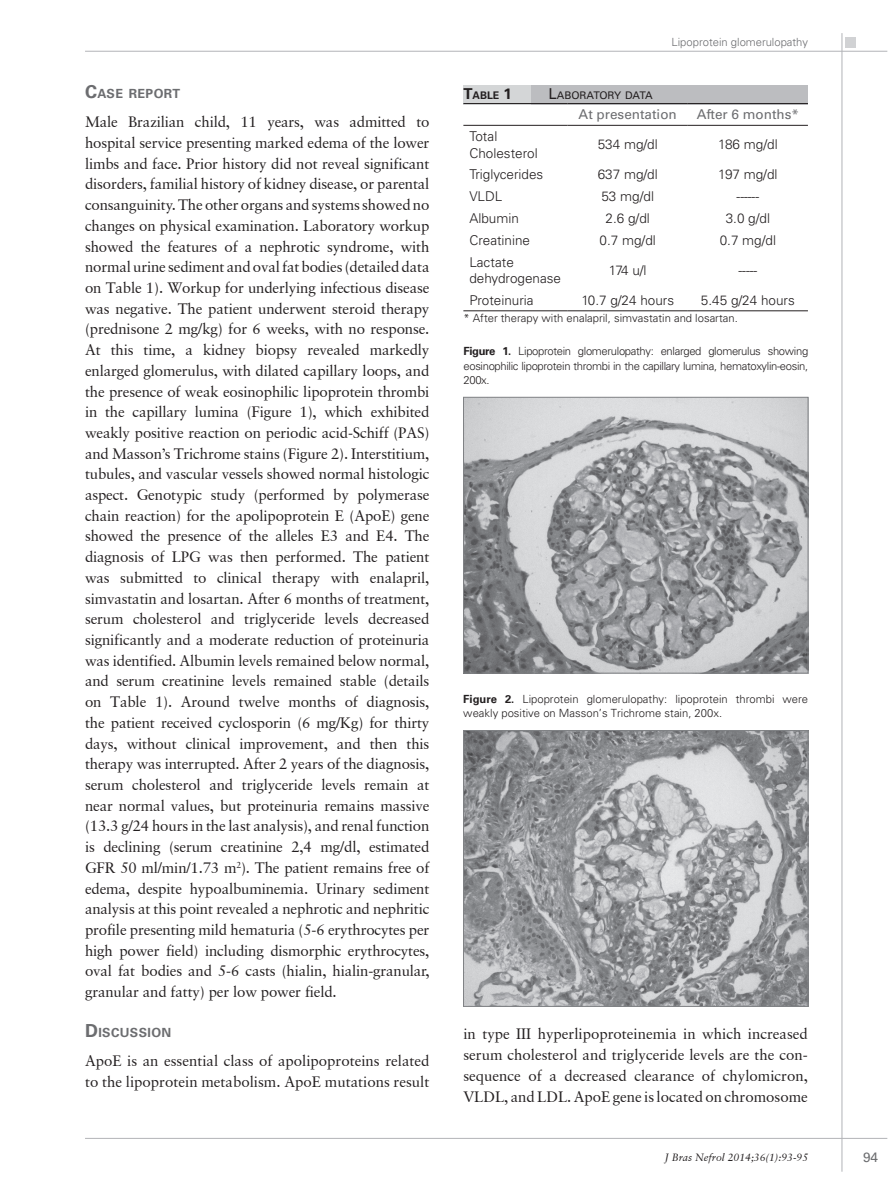
<style>
.page{position:relative;width:893px;height:1191px;background:#fff}
.page>*{position:absolute;margin:0;border:0;box-sizing:border-box;transform-origin:0 0}
.Texto_-_1º_paragráfo{font:15px/20.7px "Garamond Retrospective S Si";color:#231f20;text-align:justify}
.Tabela_o_restante{font:300 13.5px/16.5px "Univers LT Std";color:#231f20}
.Tabela_1º_Linha{font:13.5px "Univers LT Std";color:#6c6d70}
.Intertítulo{font:700 12.6px "Univers LT Std";letter-spacing:.03em;color:#6c6d70}
.Legenda{font:300 11.25px/14.2px "Univers LT Std";color:#231f20;text-align:justify}
.t1{font:300 11.25px "Univers LT Std";color:#6c6d70}
.t2{font:italic 10.5px "Garamond Retrospective S Si";color:#231f20}
.Tabela_Titulo{font:10.5px "Univers LT Std";letter-spacing:-.02em;color:#231f20}
.Tabela_Titulo-2{font:700 10.5px "Univers LT Std";color:#231f20}
.s1{font-size:18px}
.s2{font-size:15px}
.s3{font-weight:400;font-size:15px}
.s4{font-weight:700}
</style>
<div class="page">
<div style="left:845px;top:37px;width:11px;height:11px;background:#d1d2d4"></div>
<hr style="left:85px;top:51px;width:802px;height:1px;background:#b2b3b7">
<hr style="left:842px;top:33px;width:1px;height:1138px;background:#b2b3b7">
<hr style="left:85px;top:1138px;width:802px;height:1px;background:#b2b3b7">
<div style="left:463px;top:85px;width:345px;height:19px;background:#bcbdc0"></div>
<div style="left:463px;top:85px;width:68px;height:19px;background:#d4d6d7"></div>
<hr style="left:463px;top:103px;width:105px;height:1px;background:#231f20">
<hr style="left:568px;top:103px;width:120px;height:1px;background:#231f20">
<hr style="left:688px;top:103px;width:120px;height:1px;background:#231f20">
<hr style="left:463px;top:125px;width:105px;height:1px;background:#231f20">
<hr style="left:568px;top:125px;width:120px;height:1px;background:#231f20">
<hr style="left:688px;top:125px;width:120px;height:1px;background:#231f20">
<hr style="left:463px;top:310px;width:105px;height:1px;background:#231f20">
<hr style="left:568px;top:310px;width:120px;height:1px;background:#231f20">
<hr style="left:688px;top:310px;width:120px;height:1px;background:#231f20">
<img style="left:465px;top:399px;width:341px;height:272px">
<div style="left:463px;top:397px;width:345px;height:276px;border:1px solid #808285"></div>
<img style="left:465px;top:732px;width:341px;height:272px">
<div style="left:463px;top:730px;width:345px;height:276px;border:1px solid #808285"></div>
<p class="Intertítulo" style="left:85px;top:86px;width:97px"><span class="s1">C</span>ASE REPORT</p>
<p class="Texto_-_1º_paragráfo" style="left:85px;top:112px;width:346px">Male Brazilian child, 11 years, was admitted to hospital service presenting marked edema of the lower limbs and face. Prior history did not reveal significant disorders, familial history of kidney disease, or parental consanguinity. The other organs and systems showed no changes on physical examination. Laboratory workup showed the features of a nephrotic syndrome, with normal urine sediment and oval fat bodies (detailed data on Table 1). Workup for underlying infectious disease was negative. The patient underwent steroid therapy (prednisone 2 mg/kg) for 6 weeks, with no response.<br>At this time, a kidney biopsy revealed markedly enlarged glomerulus, with dilated capillary loops, and the presence of weak eosinophilic lipoprotein thrombi in the capillary lumina (Figure 1), which exhibited weakly positive reaction on periodic acid-Schiff (PAS) and Masson’s Trichrome stains (Figure 2). Interstitium, tubules, and vascular vessels showed normal histologic aspect. Genotypic study (performed by polymerase chain reaction) for the apolipoprotein E (ApoE) gene showed the presence of the alleles E3 and E4. The diagnosis of LPG was then performed. The patient was submitted to clinical therapy with enalapril, simvastatin and losartan. After 6 months of treatment, serum cholesterol and triglyceride levels decreased significantly and a moderate reduction of proteinuria was identified. Albumin levels remained below normal, and serum creatinine levels remained stable (details on Table 1). Around twelve months of diagnosis, the patient received cyclosporin (6 mg/Kg) for thirty days, without clinical improvement, and then this therapy was interrupted. After 2 years of the diagnosis, serum cholesterol and triglyceride levels remain at near normal values, but proteinuria remains massive (13.3 g/24 hours in the last analysis), and renal function is declining (serum creatinine 2,4 mg/dl, estimated GFR 50 ml/min/1.73 m<sup>2</sup>). The patient remains free of edema, despite hypoalbuminemia. Urinary sediment analysis at this point revealed a nephrotic and nephritic profile presenting mild hematuria (5-6 erythrocytes per high power field) including dismorphic erythrocytes, oval fat bodies and 5-6 casts (hialin, hialin-granular, granular and fatty) per low power field.</p>
<p class="Intertítulo" style="left:85px;top:1025px;width:88px"><span class="s1">D</span>ISCUSSION</p>
<p class="Texto_-_1º_paragráfo" style="left:85px;top:1050px;width:346px">ApoE is an essential class of apolipoproteins related to the lipoprotein metabolism. ApoE mutations result</p>
<p class="t1" style="left:671px;top:36px;width:138px">Lipoprotein glomerulopathy</p>
<p class="Tabela_Titulo-2" style="left:463px;top:89px;width:72px"><span class="s2">T</span>ABLE <span class="s2">1</span> <span class="s3">L</span></p>
<p class="Tabela_Titulo" style="left:557px;top:89px;width:97px">ABORATORY DATA</p>
<p class="Tabela_1º_Linha" style="left:579px;top:107px;width:100px">At presentation</p>
<p class="Tabela_1º_Linha" style="left:697px;top:107px;width:104px">After 6 months*</p>
<p class="Tabela_o_restante" style="left:469px;top:128px;width:70px">Total<br>Cholesterol</p>
<p class="Tabela_o_restante" style="left:598px;top:136px;width:62px">534 mg/dl</p>
<p class="Tabela_o_restante" style="left:718px;top:136px;width:61px">186 mg/dl</p>
<p class="Tabela_o_restante" style="left:469px;top:166px;width:75px">Triglycerides</p>
<p class="Tabela_o_restante" style="left:598px;top:166px;width:62px">637 mg/dl</p>
<p class="Tabela_o_restante" style="left:718px;top:166px;width:61px">197 mg/dl</p>
<p class="Tabela_o_restante" style="left:469px;top:188px;width:35px">VLDL</p>
<p class="Tabela_o_restante" style="left:601px;top:188px;width:54px">53 mg/dl</p>
<p class="Tabela_o_restante" style="left:737px;top:188px;width:24px">------</p>
<p class="Tabela_o_restante" style="left:469px;top:210px;width:51px">Albumin</p>
<p class="Tabela_o_restante" style="left:606px;top:210px;width:46px">2.6 g/dl</p>
<p class="Tabela_o_restante" style="left:726px;top:210px;width:46px">3.0 g/dl</p>
<p class="Tabela_o_restante" style="left:469px;top:232px;width:62px">Creatinine</p>
<p class="Tabela_o_restante" style="left:600px;top:232px;width:58px">0.7 mg/dl</p>
<p class="Tabela_o_restante" style="left:720px;top:232px;width:58px">0.7 mg/dl</p>
<p class="Tabela_o_restante" style="left:469px;top:253px;width:93px">Lactate dehydrogenase</p>
<p class="Tabela_o_restante" style="left:609px;top:262px;width:39px">174 u/l</p>
<p class="Tabela_o_restante" style="left:738px;top:262px;width:20px">-----</p>
<p class="Tabela_o_restante" style="left:469px;top:292px;width:66px">Proteinuria</p>
<p class="Tabela_o_restante" style="left:581px;top:292px;width:94px">10.7 g/24 hours</p>
<p class="Tabela_o_restante" style="left:701px;top:292px;width:95px">5.45 g/24 hours</p>
<p class="Legenda" style="left:463px;top:311px;width:276px">* After therapy with enalapril, simvastatin and losartan.</p>
<p class="Legenda" style="left:463px;top:344px;width:346px"><span class="s4">Figure 1.</span> Lipoprotein glomerulopathy: enlarged glomerulus showing eosinophilic lipoprotein thrombi in the capillary lumina, hematoxylin-eosin, 200x.</p>
<p class="Legenda" style="left:463px;top:692px;width:346px"><span class="s4">Figure 2.</span> Lipoprotein glomerulopathy: lipoprotein thrombi were weakly positive on Masson’s Trichrome stain, 200x.</p>
<p class="Texto_-_1º_paragráfo" style="left:463px;top:1023px;width:346px">in type III hyperlipoproteinemia in which increased serum cholesterol and triglyceride levels are the con&shy;sequence of a decreased clearance of chylomicron, VLDL, and LDL. ApoE gene is located on chromosome</p>
<p class="t2" style="left:665px;top:1151px;width:145px">J Bras Nefrol 2014;36(1):93-95</p>
<p class="Tabela_1º_Linha" style="left:863px;top:1149px;width:17px">94</p>
</div>
